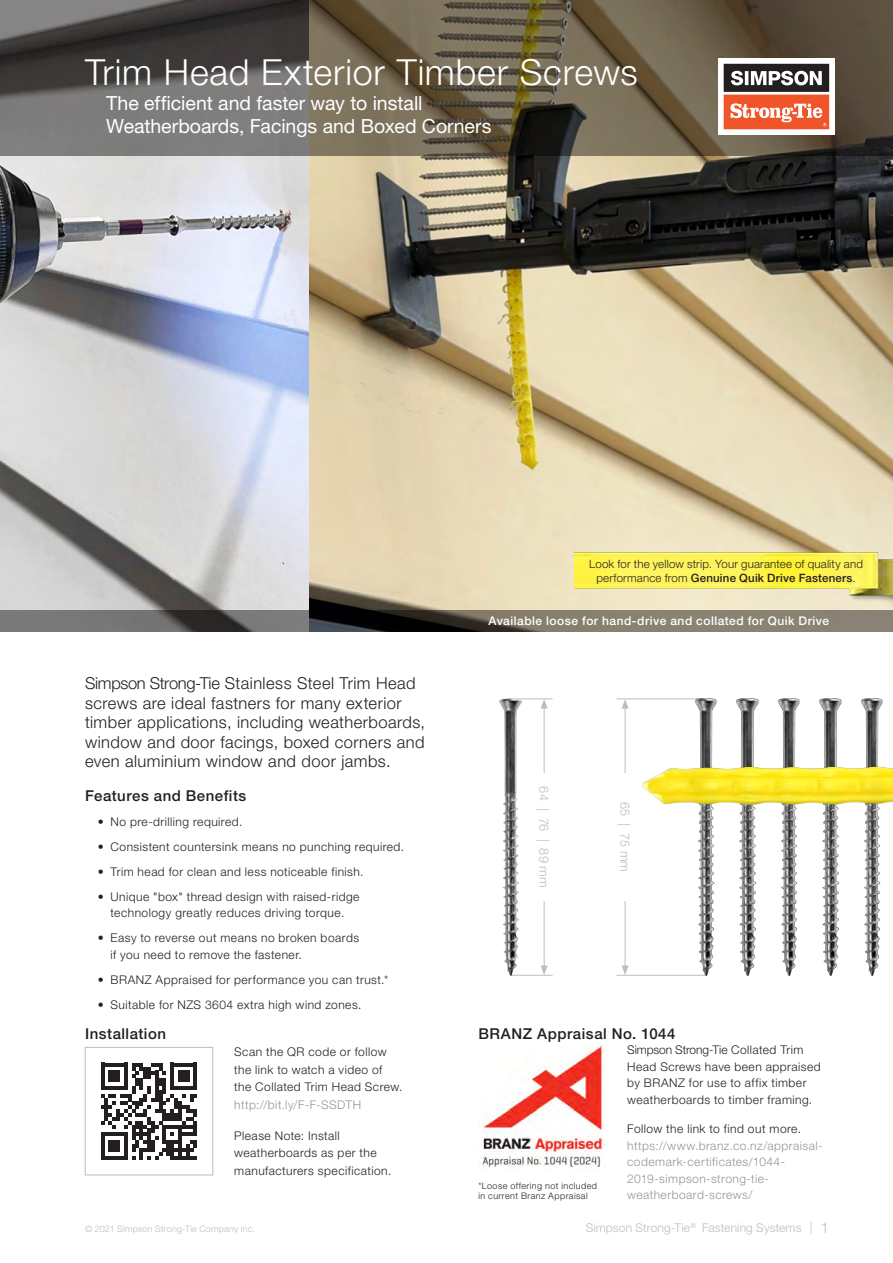
<style>
.page{position:relative;width:893px;height:1263px;background:#fff}
.page>*{position:absolute;margin:0;border:0;box-sizing:border-box;transform-origin:0 0}
.t1{font:300 36px "Helvetica Neue LT Std";letter-spacing:.02em;color:#fff}
.t2{font:19.5px/22.5px "Helvetica Neue LT Std";letter-spacing:-.005em;color:#fff}
.Intro{font:300 16.5px/19.5px "Helvetica Neue LT Std";letter-spacing:.025em;color:#231f20}
.Heading{font:500 15px "Helvetica Neue LT Std";letter-spacing:.035em;color:#231f20}
.Body_Text{font:300 12.75px "Helvetica Neue LT Std";letter-spacing:.015em;color:#bcbdc0}
.Body_Text-2{font:300 12px/16.5px "Helvetica Neue LT Std";letter-spacing:.04em;color:#231f20}
.Body_Text-3{font:300 12px/16.5px "Helvetica Neue LT Std";letter-spacing:.04em;color:#939598}
.Callout{font:500 12px "Helvetica Neue LT Std";letter-spacing:.04em;color:#fff}
.t3{font:300 12px "Helvetica Neue LT Std";letter-spacing:.015em;color:#bcbdc0}
.t4{font:300 11.55px/14px "Helvetica Neue LT Std";letter-spacing:.015em;color:#231f20;text-align:center}
.Note{font:300 9px/10.8px "Helvetica Neue LT Std";letter-spacing:.05em;color:#231f20}
.t5{font:300 9px "Helvetica Neue LT Std";letter-spacing:.02em;color:#bcbdc0}
.s1{font-weight:500}
.s2{color:#939598}
.s3{color:#231f20}
.s4{font-size:15px}
</style>
<div class="page">
<img style="left:0;top:156px;width:893px;height:454px">
<svg style="left:0;top:610px;width:893px;height:21px;background:#68635c"></svg>
<svg style="left:101px;top:1063px;width:96px;height:96px"></svg>
<div style="left:85px;top:1047px;width:128px;height:128px;border:1px solid #bcbdc0"></div>
<hr style="left:510px;top:699px;width:43px;height:1px;background:#bcbdc0">
<hr style="left:617px;top:699px;width:88px;height:1px;background:#bcbdc0">
<hr style="left:544px;top:706px;width:1px;height:262px;background:#bcbdc0">
<svg style="left:541px;top:699px;width:7px;height:9px"></svg>
<svg style="left:541px;top:965px;width:7px;height:10px"></svg>
<hr style="left:625px;top:706px;width:1px;height:262px;background:#bcbdc0">
<svg style="left:622px;top:699px;width:7px;height:9px"></svg>
<svg style="left:622px;top:965px;width:7px;height:10px"></svg>
<div style="left:540px;top:773px;width:9px;height:128px;background:#fff"></div>
<div style="left:620px;top:773px;width:10px;height:128px;background:#fff"></div>
<hr style="left:510px;top:975px;width:43px;height:1px;background:#bcbdc0">
<hr style="left:617px;top:975px;width:88px;height:1px;background:#bcbdc0">
<img style="left:500px;top:699px;width:21px;height:276px">
<img style="left:574px;top:529px;width:319px;height:75px">
<img style="left:695px;top:699px;width:22px;height:276px">
<img style="left:737px;top:699px;width:21px;height:276px">
<img style="left:778px;top:699px;width:22px;height:276px">
<img style="left:820px;top:699px;width:21px;height:276px">
<img style="left:861px;top:699px;width:22px;height:276px">
<img style="left:642px;top:764px;width:251px;height:41px">
<img style="left:481px;top:1046px;width:125px;height:122px">
<svg style="left:0;top:0;width:893px;height:156px;background:#635b4e"></svg>
<div style="left:718px;top:58px;width:117px;height:77px;background:linear-gradient(to right,#fff,#fff)"></div>
<svg style="left:724px;top:64px;width:105px;height:65px"></svg>
<h1 class="t1" style="left:85px;top:50px;width:554px">Trim Head Exterior Timber Screws</h1>
<h2 class="t2" style="left:106px;top:92px;width:387px">The efficient and faster way to install<br>Weatherboards, Facings and Boxed Corners</h2>
<p class="t4" style="left:589px;top:557px;width:275px">Look for the yellow strip. Your guarantee of quality and performance from <span class="s1">Genuine Quik Drive Fasteners</span>.</p>
<p class="Intro" style="left:85px;top:673px;width:342px">Simpson Strong-Tie Stainless Steel Trim Head screws are ideal fastners for many exterior timber applications, including weatherboards, window and door facings, boxed corners and even aluminium window and door jambs.</p>
<p class="Heading" style="left:85px;top:786px;width:163px">Features and Benefits</p>
<p class="Body_Text-2" style="left:98px;top:813px;width:146px">• No pre-drilling required.</p>
<p class="Body_Text-2" style="left:98px;top:838px;width:308px">• Consistent countersink means no punching required.</p>
<p class="Body_Text-2" style="left:98px;top:863px;width:267px">• Trim head for clean and less noticeable finish.</p>
<p class="Body_Text-2" style="left:98px;top:888px;width:263px;text-align:center">• Unique "box" thread design with raised-ridge technology greatly reduces driving torque.</p>
<p class="Body_Text-2" style="left:111px;top:929px;width:250px;text-indent:-13px">• Easy to reverse out means no broken boards if you need to remove the fastener.</p>
<p class="Body_Text-2" style="left:98px;top:971px;width:292px">• BRANZ Appraised for performance you can trust.*</p>
<p class="Body_Text-2" style="left:98px;top:996px;width:265px">• Suitable for NZS 3604 extra high wind zones.</p>
<p class="Callout" style="left:488px;top:614px;width:342px">Available loose for hand-drive and collated for Quik Drive</p>
<p class="Body_Text" style="left:552px;top:786px;width:103px;rotate:90deg">64 | 76 | 89 mm</p>
<p class="Body_Text" style="left:633px;top:802px;width:72px;rotate:90deg">65 | 75 mm</p>
<p class="Heading" style="left:85px;top:1024px;width:82px">Installation</p>
<p class="Heading" style="left:478px;top:1024px;width:199px">BRANZ Appraisal No. 1044</p>
<p class="Body_Text-2" style="left:234px;top:1042px;width:170px;line-height:17.7px">Scan the QR code or follow the link to watch a video of<br>the Collated Trim Head Screw. <span class="s2">http://bit.ly/F-F-SSDTH</span></p>
<p class="Body_Text-2" style="left:234px;top:1126px;width:159px;line-height:17.7px">Please Note: Install weatherboards as per the manufacturers specification.</p>
<p class="Body_Text-2" style="left:627px;top:1042px;width:195px">Simpson Strong-Tie Collated Trim<br>Head Screws have been appraised by BRANZ for use to affix timber weatherboards to timber framing.</p>
<p class="Body_Text-3" style="left:627px;top:1120px;width:195px"><span class="s3">Follow the link to find out more. </span>https://www.branz.co.nz/appraisal&shy;codemark-certificates/1044-<br>2019-simpson-strong-tie&shy;weatherboard-screws/</p>
<p class="Note" style="left:478px;top:1180px;width:120px">*Loose offering not included in current Branz Appraisal</p>
<p class="t5" style="left:85px;top:1223px;width:172px">© 2021 Simpson Strong‑Tie Company Inc.</p>
<p class="t3" style="left:586px;top:1220px;width:245px">Simpson Strong‑Tie<sup>®</sup> Fastening Systems | <span class="s4">1</span></p>
</div>
